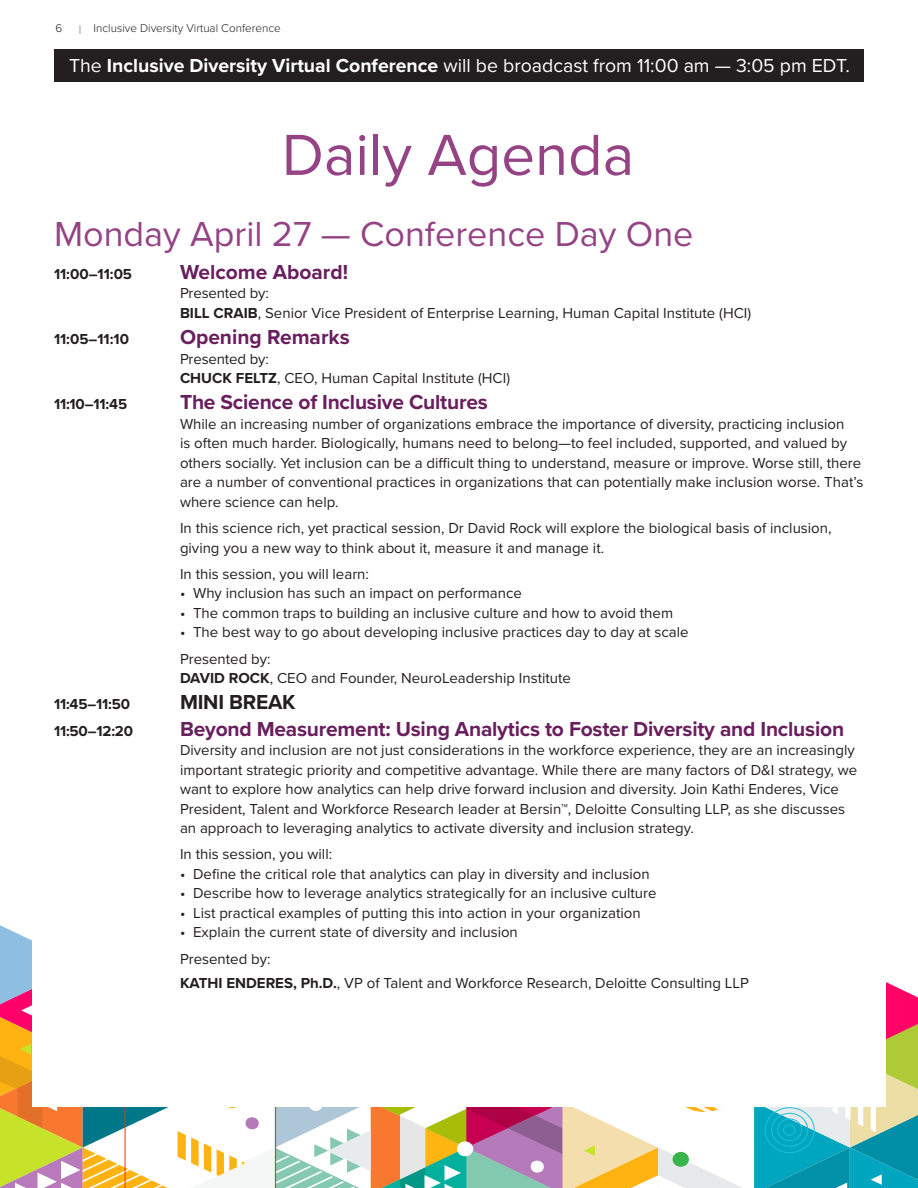
<style>
.page{position:relative;width:918px;height:1188px;background:#fff}
.page>*{position:absolute;margin:0;border:0;box-sizing:border-box;transform-origin:0 0}
.t1{font:60px "Proxima Nova";color:#954385}
._2019_Session_Name_A{font:36px "Proxima Nova";color:#954385}
._2019_Agenda_Body_Te{font:700 21px "Proxima Nova";letter-spacing:-.01em;color:#691f5d}
._2019_Session_Name_A-2{font:700 21px "Proxima Nova";letter-spacing:-.01em;color:#691f5d}
._2019_Session_Name_A-3{font:700 21px "Proxima Nova";letter-spacing:-.01em;color:#231f20}
._2019_Agenda_Body_Te-2{font:19.5px "Proxima Nova";color:#fff}
._2019_Agenda_Body_Te-3{font:15px/19.5px "Proxima Nova";color:#231f20}
._2019_Session_Name_A-4{font:15px/19.5px "Proxima Nova";color:#231f20}
._2019_Session_Name_A-5{font:700 15px "Proxima Nova";letter-spacing:-.005em;color:#231f20}
._2019_Agenda_Body_Te-4{font:700 15px "Proxima Nova";letter-spacing:-.01em;color:#231f20}
.t2{font:300 11.7px "Proxima Nova";color:#231f20}
.s1{font-family:"Proxima Nova T";font-weight:100;font-size:12.9px}
.s2{font-weight:700}
</style>
<div class="page">
<svg style="left:0;top:925px;width:918px;height:263px"></svg>
<div style="left:33px;top:54px;width:853px;height:1053px;background:#fff"></div>
<div style="left:55px;top:50px;width:809px;height:32px;background:#231f20"></div>
<p class="t2" style="left:55px;top:20px;width:8px">6</p>
<p class="t2" style="left:79px;top:20px;width:204px"><span class="s1">l</span> Inclusive Diversity Virtual Conference</p>
<p class="_2019_Agenda_Body_Te-2" style="left:69px;top:51px;width:782px">The <span class="s2">Inclusive Diversity Virtual Conference</span> will be broadcast from 11:00 am — 3:05 pm EDT.</p>
<p class="t1" style="left:282px;top:110px;width:354px">Daily Agenda</p>
<p class="_2019_Session_Name_A" style="left:54px;top:207px;width:641px">Monday April 27 — Conference Day One</p>
<p class="_2019_Session_Name_A-5" style="left:54px;top:263px;width:80px">11:00–11:05</p>
<p class="_2019_Session_Name_A-2" style="left:180px;top:256px;width:170px">Welcome Aboard!</p>
<p class="_2019_Session_Name_A-4" style="left:180px;top:283px;width:90px">Presented by:</p>
<p class="_2019_Session_Name_A-4" style="left:180px;top:302px;width:573px"><span class="s2">BILL CRAIB</span>, Senior Vice President of Enterprise Learning, Human Capital Institute (HCI)</p>
<p class="_2019_Session_Name_A-5" style="left:54px;top:328px;width:76px">11:05–11:10</p>
<p class="_2019_Session_Name_A-2" style="left:180px;top:321px;width:171px">Opening Remarks</p>
<p class="_2019_Session_Name_A-4" style="left:180px;top:348px;width:90px">Presented by:</p>
<p class="_2019_Agenda_Body_Te-3" style="left:180px;top:368px;width:332px"><span class="s2">CHUCK FELTZ</span>, CEO, Human Capital Institute (HCI)</p>
<p class="_2019_Session_Name_A-5" style="left:54px;top:393px;width:75px">11:10–11:45</p>
<p class="_2019_Session_Name_A-2" style="left:180px;top:387px;width:309px">The Science of Inclusive Cultures</p>
<p class="_2019_Session_Name_A-4" style="left:180px;top:413px;width:685px">While an increasing number of organizations embrace the importance of diversity, practicing inclusion<br>is often much harder. Biologically, humans need to belong—to feel included, supported, and valued by others socially. Yet inclusion can be a difficult thing to understand, measure or improve. Worse still, there are a number of conventional practices in organizations that can potentially make inclusion worse. That’s where science can help.</p>
<p class="_2019_Session_Name_A-4" style="left:180px;top:518px;width:653px">In this science rich, yet practical session, Dr David Rock will explore the biological basis of inclusion, giving you a new way to think about it, measure it and manage it.</p>
<p class="_2019_Session_Name_A-4" style="left:180px;top:563px;width:190px">In this session, you will learn:</p>
<p class="_2019_Session_Name_A-4" style="left:180px;top:583px;width:343px">• Why inclusion has such an impact on performance</p>
<p class="_2019_Session_Name_A-4" style="left:180px;top:602px;width:495px">• The common traps to building an inclusive culture and how to avoid them</p>
<p class="_2019_Session_Name_A-4" style="left:180px;top:622px;width:510px">• The best way to go about developing inclusive practices day to day at scale</p>
<p class="_2019_Session_Name_A-4" style="left:180px;top:648px;width:92px">Presented by:</p>
<p class="_2019_Agenda_Body_Te-3" style="left:180px;top:668px;width:393px"><span class="s2">DAVID ROCK</span>, CEO and Founder, NeuroLeadership Institute</p>
<p class="_2019_Session_Name_A-5" style="left:54px;top:693px;width:78px">11:45–11:50</p>
<p class="_2019_Session_Name_A-3" style="left:180px;top:687px;width:117px">MINI BREAK</p>
<p class="_2019_Agenda_Body_Te-4" style="left:54px;top:719px;width:81px">11:50–12:20</p>
<p class="_2019_Agenda_Body_Te" style="left:180px;top:713px;width:666px">Beyond Measurement: Using Analytics to Foster Diversity and Inclusion</p>
<p class="_2019_Agenda_Body_Te-3" style="left:180px;top:740px;width:679px">Diversity and inclusion are not just considerations in the workforce experience, they are an increasingly important strategic priority and competitive advantage. While there are many factors of D&amp;I strategy, we want to explore how analytics can help drive forward inclusion and diversity. Join Kathi Enderes, Vice President, Talent and Workforce Research leader at Bersin™, Deloitte Consulting LLP, as she discusses an approach to leveraging analytics to activate diversity and inclusion strategy.</p>
<p class="_2019_Agenda_Body_Te-3" style="left:180px;top:844px;width:154px">In this session, you will:</p>
<p class="_2019_Agenda_Body_Te-3" style="left:180px;top:863px;width:471px">• Define the critical role that analytics can play in diversity and inclusion</p>
<p class="_2019_Agenda_Body_Te-3" style="left:180px;top:883px;width:478px">• Describe how to leverage analytics strategically for an inclusive culture</p>
<p class="_2019_Agenda_Body_Te-3" style="left:180px;top:902px;width:462px">• List practical examples of putting this into action in your organization</p>
<p class="_2019_Agenda_Body_Te-3" style="left:180px;top:922px;width:339px">• Explain the current state of diversity and inclusion</p>
<p class="_2019_Agenda_Body_Te-3" style="left:180px;top:948px;width:92px">Presented by:</p>
<p class="_2019_Agenda_Body_Te-3" style="left:180px;top:972px;width:570px"><span class="s2">KATHI ENDERES, Ph.D.</span>, VP of Talent and Workforce Research, Deloitte Consulting LLP</p>
</div>
